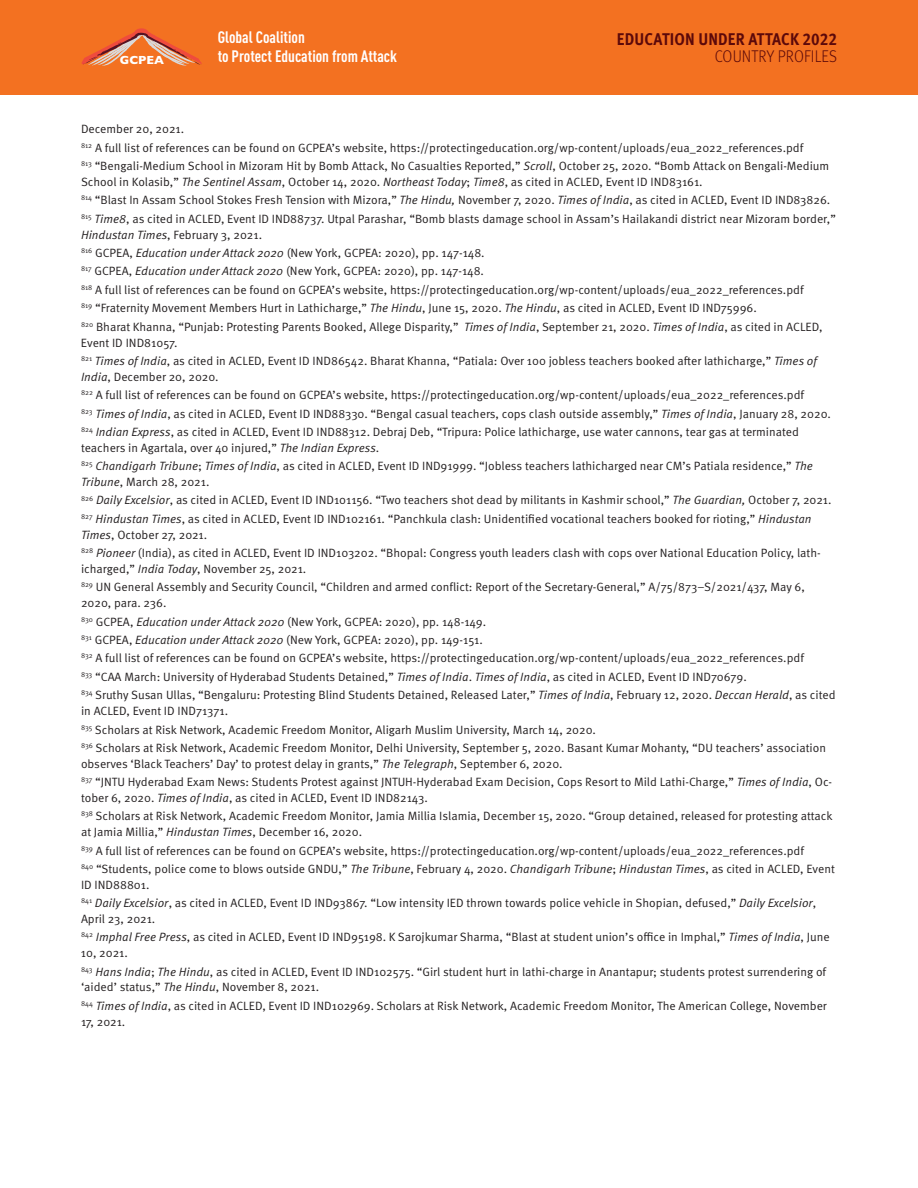
<style>
.page{position:relative;width:918px;height:1188px;background:#fff}
.page>*{position:absolute;margin:0;border:0;box-sizing:border-box;transform-origin:0 0}
.t1{font:700 16.95px "Meta Pro";letter-spacing:.01em;color:#5c090a;scale:.9 1}
.t2{font:300 16.95px "Meta Pro";letter-spacing:.01em;color:#5c090a;scale:.9 1}
.t3{font:700 16.35px/19.4px "DIN Cond";color:#fff}
.t4{font:12px/18.5px "Meta Pro Norm";color:#231f20}
.t5{font:700 11.85px "Gill Sans";color:#fff}
.s1{font-family:"Meta Pro Norm Ita"}
</style>
<div class="page">
<div style="left:0;top:0;width:918px;height:95px;background:#f37121"></div>
<svg style="left:81px;top:28px;width:121px;height:38px"></svg>
<h2 class="t3" style="left:218px;top:29px;width:181px">Global Coalition<br>to Protect Education from Attack</h2>
<h1 class="t1" style="left:617px;top:29px;width:246px">EDUCATION UNDER ATTACK 2022</h1>
<p class="t5" style="left:120px;top:56px;width:46px">GCPEA</p>
<h1 class="t2" style="left:715px;top:47px;width:137px">COUNTRY PROFILES</h1>
<p class="t4" style="left:81px;top:121px;width:750px">December 20, 2021.<br><sup>812</sup> A full list of references can be found on GCPEA’s website, https://protectingeducation.org/wp-content/uploads/eua_2022_references.pdf<br><sup>813</sup> “Bengali-Medium School in Mizoram Hit by Bomb Attack, No Casualties Reported,” <span class="s1">Scroll</span>, October 25, 2020. “Bomb Attack on Bengali-Medium</p>
<p class="t4" style="left:81px;top:173px;width:757px">School in Kolasib,” <span class="s1">The Sentinel Assam</span>, October 14, 2020. <span class="s1">Northeast Today</span>; <span class="s1">Time8</span>, as cited in ACLED, Event ID IND83161.<br><sup>814</sup> “Blast In Assam School Stokes Fresh Tension with Mizora,” <span class="s1">The Hindu,</span> November 7, 2020. <span class="s1">Times of India</span>, as cited in ACLED, Event ID IND83826.<br><sup>815</sup> <span class="s1">Time8</span>, as cited in ACLED, Event ID IND88737. Utpal Parashar, “Bomb blasts damage school in Assam’s Hailakandi district near Mizoram border,”</p>
<p class="t4" style="left:81px;top:226px;width:743px"><span class="s1">Hindustan Times</span>, February 3, 2021.<br><sup>816</sup> GCPEA, <span class="s1">Education under Attack 2020</span> (New York, GCPEA: 2020), pp. 147-148.<br><sup>817</sup> GCPEA, <span class="s1">Education under Attack 2020</span> (New York, GCPEA: 2020), pp. 147-148.<br><sup>818</sup> A full list of references can be found on GCPEA’s website, https://protectingeducation.org/wp-content/uploads/eua_2022_references.pdf<br><sup>819</sup> “Fraternity Movement Members Hurt in Lathicharge,” <span class="s1">The Hindu</span>, June 15, 2020. <span class="s1">The Hindu</span>, as cited in ACLED, Event ID IND75996.<br><sup>820</sup> Bharat Khanna, “Punjab: Protesting Parents Booked, Allege Disparity,” <span class="s1">Times of India</span>, September 21, 2020. <span class="s1">Times of India</span>, as cited in ACLED,</p>
<p class="t4" style="left:81px;top:334px;width:737px">Event ID IND81057.<br><sup>821</sup> <span class="s1">Times of India</span>, as cited in ACLED, Event ID IND86542. Bharat Khanna, “Patiala: Over 100 jobless teachers booked after lathicharge,” <span class="s1">Times of</span></p>
<p class="t4" style="left:81px;top:368px;width:751px"><span class="s1">India</span>, December 20, 2020.<br><sup>822</sup> A full list of references can be found on GCPEA’s website, https://protectingeducation.org/wp-content/uploads/eua_2022_references.pdf<br><sup>823</sup> <span class="s1">Times of India</span>, as cited in ACLED, Event ID IND88330. “Bengal casual teachers, cops clash outside assembly,” <span class="s1">Times of India</span>, January 28, 2020.<br><sup>824</sup> <span class="s1">Indian Express</span>, as cited in ACLED, Event ID IND88312. Debraj Deb, “Tripura: Police lathicharge, use water cannons, tear gas at terminated</p>
<p class="t4" style="left:81px;top:439px;width:734px">teachers in Agartala, over 40 injured,” <span class="s1">The Indian Express</span>.<br><sup>825</sup> <span class="s1">Chandigarh Tribune</span>; <span class="s1">Times of India</span>, as cited in ACLED, Event ID IND91999. “Jobless teachers lathicharged near CM’s Patiala residence,” <span class="s1">The</span></p>
<p class="t4" style="left:81px;top:474px;width:752px"><span class="s1">Tribune</span>, March 28, 2021.<br><sup>826</sup> <span class="s1">Daily Excelsior</span>, as cited in ACLED, Event ID IND101156. “Two teachers shot dead by militants in Kashmir school,” <span class="s1">The Guardian,</span> October 7, 2021.<br><sup>827</sup> <span class="s1">Hindustan Times</span>, as cited in ACLED, Event ID IND102161. “Panchkula clash: Unidentified vocational teachers booked for rioting,” <span class="s1">Hindustan</span></p>
<p class="t4" style="left:81px;top:526px;width:741px"><span class="s1">Times</span>, October 27, 2021.<br><sup>828</sup> <span class="s1">Pioneer</span> (India), as cited in ACLED, Event ID IND103202. “Bhopal: Congress youth leaders clash with cops over National Education Policy, lath-</p>
<p class="t4" style="left:81px;top:560px;width:725px">icharged,” <span class="s1">India Today</span>, November 25, 2021.<br><sup>829</sup> UN General Assembly and Security Council, “Children and armed conflict: Report of the Secretary-General,” A/75/873–S/2021/437, May 6,</p>
<p class="t4" style="left:81px;top:595px;width:756px">2020, para. 236.<br><sup>830</sup> GCPEA, <span class="s1">Education under Attack 2020</span> (New York, GCPEA: 2020), pp. 148-149.<br><sup>831</sup> GCPEA, <span class="s1">Education under Attack 2020</span> (New York, GCPEA: 2020), pp. 149-151.<br><sup>832</sup> A full list of references can be found on GCPEA’s website, https://protectingeducation.org/wp-content/uploads/eua_2022_references.pdf<br><sup>833</sup> “CAA March: University of Hyderabad Students Detained,” <span class="s1">Times of India</span>. <span class="s1">Times of India</span>, as cited in ACLED, Event ID IND70679.<br><sup>834</sup> Sruthy Susan Ullas, “Bengaluru: Protesting Blind Students Detained, Released Later,” <span class="s1">Times of India</span>, February 12, 2020. <span class="s1">Deccan Herald</span>, as cited</p>
<p class="t4" style="left:81px;top:703px;width:747px">in ACLED, Event ID IND71371.<br><sup>835</sup> Scholars at Risk Network, Academic Freedom Monitor, Aligarh Muslim University, March 14, 2020.<br><sup>836</sup> Scholars at Risk Network, Academic Freedom Monitor, Delhi University, September 5, 2020. Basant Kumar Mohanty, “DU teachers’ association</p>
<p class="t4" style="left:81px;top:755px;width:753px">observes ‘Black Teachers’ Day’ to protest delay in grants,” <span class="s1">The Telegraph</span>, September 6, 2020.<br><sup>837</sup> “JNTU Hyderabad Exam News: Students Protest against JNTUH-Hyderabad Exam Decision, Cops Resort to Mild Lathi-Charge,” <span class="s1">Times of India</span>, Oc-</p>
<p class="t4" style="left:81px;top:789px;width:753px">tober 6, 2020. <span class="s1">Times of India</span>, as cited in ACLED, Event ID IND82143.<br><sup>838</sup> Scholars at Risk Network, Academic Freedom Monitor, Jamia Millia Islamia, December 15, 2020. “Group detained, released for protesting attack</p>
<p class="t4" style="left:81px;top:824px;width:755px">at Jamia Millia,” <span class="s1">Hindustan Times</span>, December 16, 2020.<br><sup>839</sup> A full list of references can be found on GCPEA’s website, https://protectingeducation.org/wp-content/uploads/eua_2022_references.pdf<br><sup>840</sup> “Students, police come to blows outside GNDU,” <span class="s1">The Tribune</span>, February 4, 2020. <span class="s1">Chandigarh Tribune</span>; <span class="s1">Hindustan Times</span>, as cited in ACLED, Event</p>
<p class="t4" style="left:81px;top:876px;width:737px">ID IND88801.<br><sup>841</sup> <span class="s1">Daily Excelsior</span>, as cited in ACLED, Event ID IND93867. “Low intensity IED thrown towards police vehicle in Shopian, defused,” <span class="s1">Daily Excelsior</span>,</p>
<p class="t4" style="left:81px;top:911px;width:750px">April 23, 2021.<br><sup>842</sup> <span class="s1">Imphal Free Press</span>, as cited in ACLED, Event ID IND95198. K Sarojkumar Sharma, “Blast at student union’s office in Imphal,” <span class="s1">Times of India</span>, June</p>
<p class="t4" style="left:81px;top:945px;width:747px">10, 2021.<br><sup>843</sup> <span class="s1">Hans India</span>; <span class="s1">The Hindu</span>, as cited in ACLED, Event ID IND102575. “Girl student hurt in lathi-charge in Anantapur; students protest surrendering of</p>
<p class="t4" style="left:81px;top:979px;width:747px">‘aided’ status,” <span class="s1">The Hindu</span>, November 8, 2021.<br><sup>844</sup> <span class="s1">Times of India</span>, as cited in ACLED, Event ID IND102969. Scholars at Risk Network, Academic Freedom Monitor, The American College, November</p>
<p class="t4" style="left:81px;top:1013px;width:46px">17, 2021.</p>
</div>
